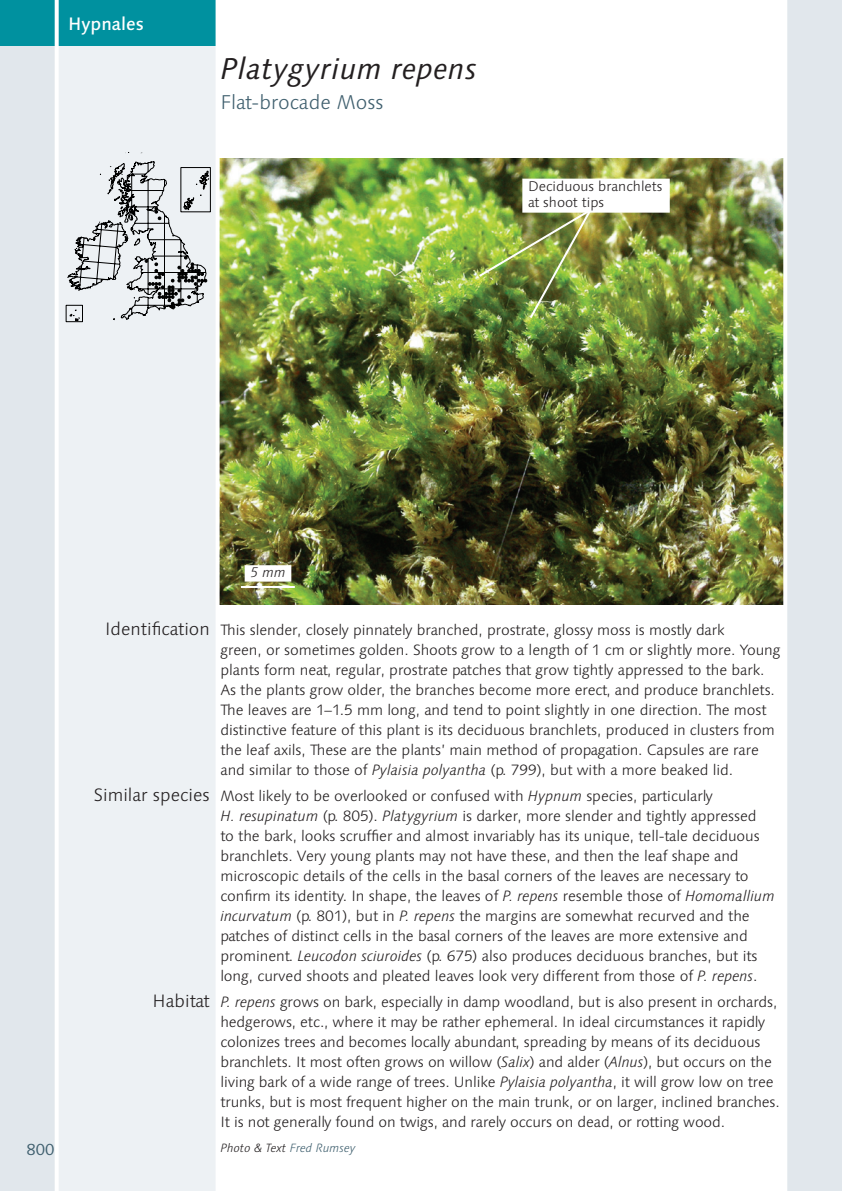
<style>
.page{position:relative;width:842px;height:1191px;background:#fff}
.page>*{position:absolute;margin:0;border:0;box-sizing:border-box;transform-origin:0 0}
.Title_1_Moss_Species{font:italic 30px "Linotype Syntax";letter-spacing:.01em;color:#231f20}
.Title_3_Moss_English{font:300 20px "Linotype Syntax";color:#3f5f6e}
.Text_Subheads_Right{font:300 18px "Linotype Syntax";color:#231f20}
.Title_4_Order_Name{font:500 18px "Linotype Syntax";color:#fff}
.t1{font:16px "Linotype Syntax";color:#3f5f6e}
.Text_Body{font:300 15px/20px "Linotype Syntax";letter-spacing:-.005em;color:#231f20}
.Photo_Annotation_Wit{font:300 14px/16px "Linotype Syntax";color:#231f20}
.Photo_Scale_Bar_With{font:italic 300 14px "Linotype Syntax";color:#231f20}
.Text_Credits{font:italic 300 12px "Linotype Syntax";color:#231f20}
.s1{font-style:italic}
.s2{color:#3f5f6e}
</style>
<div class="page">
<img style="left:220px;top:159px;width:563px;height:445px">
<div style="left:0;top:0;width:218px;height:1191px;background:#edf1f4"></div>
<div style="left:0;top:0;width:57px;height:1191px;background:#e1e7ec"></div>
<div style="left:0;top:0;width:218px;height:45px;background:#00919f"></div>
<hr style="left:55px;top:0;width:4px;height:1191px;background:#fff">
<svg style="left:66px;top:152px;width:144px;height:170px"></svg>
<div style="left:785px;top:0;width:57px;height:1191px;background:#e1e7ec"></div>
<hr style="left:241px;top:586px;width:54px;height:2px;background:#fff">
<div style="left:245px;top:565px;width:46px;height:16px;background:#fff"></div>
<hr style="left:216px;top:0;width:4px;height:1191px;background:#fff">
<hr style="left:783px;top:0;width:4px;height:1191px;background:#fff">
<img style="left:477px;top:206px;width:117px;height:114px">
<div style="left:522px;top:179px;width:148px;height:34px;background:#fff"></div>
<p class="Title_4_Order_Name" style="left:68px;top:13px;width:77px">Hypnales</p>
<p class="Title_1_Moss_Species" style="left:220px;top:51px;width:258px">Platygyrium repens</p>
<p class="Title_3_Moss_English" style="left:220px;top:90px;width:164px">Flat-brocade Moss</p>
<p class="Photo_Annotation_Wit" style="left:528px;top:178px;width:136px">Deciduous branchlets at shoot tips</p>
<p class="t1" style="left:26px;top:1139px;width:30px">800</p>
<p class="Photo_Scale_Bar_With" style="left:250px;top:564px;width:37px">5 mm</p>
<p class="Text_Subheads_Right" style="left:105px;top:618px;width:106px">Identification</p>
<p class="Text_Subheads_Right" style="left:94px;top:784px;width:117px">Similar species</p>
<p class="Text_Subheads_Right" style="left:153px;top:990px;width:59px">Habitat</p>
<p class="Text_Body" style="left:220px;top:620px;width:562px">This slender, closely pinnately branched, prostrate, glossy moss is mostly dark<br>green, or sometimes golden. Shoots grow to a length of 1 cm or slightly more. Young plants form neat, regular, prostrate patches that grow tightly appressed to the bark.<br>As the plants grow older, the branches become more erect, and produce branchlets.<br>The leaves are 1–1.5 mm long, and tend to point slightly in one direction. The most distinctive feature of this plant is its deciduous branchlets, produced in clusters from the leaf axils, These are the plants’ main method of propagation. Capsules are rare and similar to those of <span class="s1">Pylaisia polyantha</span> (p. 799), but with a more beaked lid.</p>
<p class="Text_Body" style="left:220px;top:786px;width:556px">Most likely to be overlooked or confused with <span class="s1">Hypnum</span> species, particularly<br><span class="s1">H. resupinatum</span> (p. 805). <span class="s1">Platygyrium</span> is darker, more slender and tightly appressed<br>to the bark, looks scruffier and almost invariably has its unique, tell-tale deciduous branchlets. Very young plants may not have these, and then the leaf shape and microscopic details of the cells in the basal corners of the leaves are necessary to confirm its identity. In shape, the leaves of <span class="s1">P. repens</span> resemble those of <span class="s1">Homomallium incurvatum</span> (p. 801), but in <span class="s1">P. repens</span> the margins are somewhat recurved and the patches of distinct cells in the basal corners of the leaves are more extensive and prominent. <span class="s1">Leucodon sciuroides</span> (p. 675) also produces deciduous branches, but its long, curved shoots and pleated leaves look very different from those of <span class="s1">P. repens</span>.</p>
<p class="Text_Body" style="left:220px;top:992px;width:561px"><span class="s1">P. repens</span> grows on bark, especially in damp woodland, but is also present in orchards, hedgerows, etc., where it may be rather ephemeral. In ideal circumstances it rapidly colonizes trees and becomes locally abundant, spreading by means of its deciduous branchlets. It most often grows on willow (<span class="s1">Salix</span>) and alder (<span class="s1">Alnus</span>), but occurs on the living bark of a wide range of trees. Unlike <span class="s1">Pylaisia polyantha</span>, it will grow low on tree trunks, but is most frequent higher on the main trunk, or on larger, inclined branches.<br>It is not generally found on twigs, and rarely occurs on dead, or rotting wood.</p>
<p class="Text_Credits" style="left:220px;top:1140px;width:137px">Photo &amp; Text <span class="s2">Fred Rumsey</span></p>
</div>
